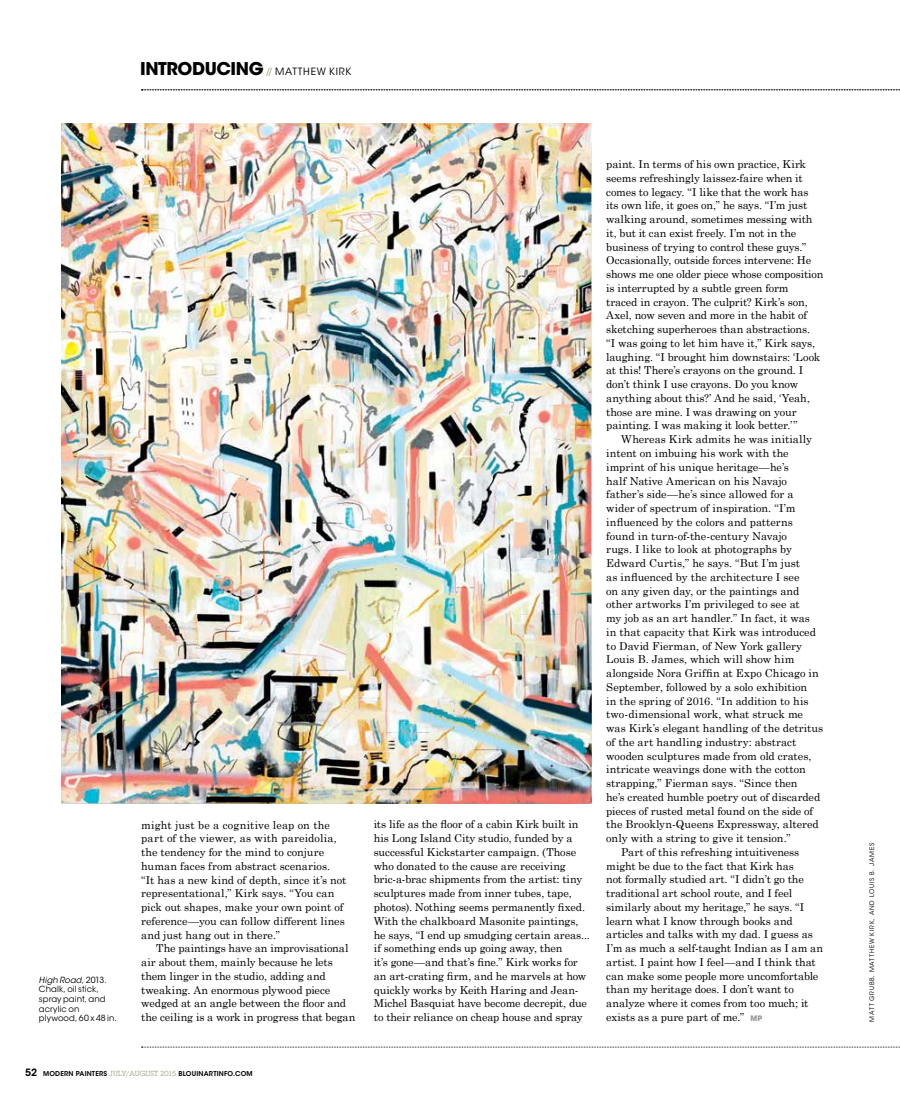
<style>
.page{position:relative;width:900px;height:1103px;background:#fff}
.page>*{position:absolute;margin:0;border:0;box-sizing:border-box;transform-origin:0 0}
.t1{font:700 17.5px "ITC Avant Garde Std";letter-spacing:-.02em;color:#000}
.t2{font:11px/13.8px "Century Schoolbook";letter-spacing:-.005em;color:#000}
.t3{font:8.5px/9.6px "ITC Avant Garde Std";letter-spacing:.01em;color:#000}
.t4{font:600 6.62px "ITC Avant Garde Std";letter-spacing:.03em;color:#000}
.t5{font:6.25px "ITC Avant Garde Std";letter-spacing:.13em;color:#000}
.s1{font-family:"Century Gothic";font-weight:400;font-size:10px;color:#9a9b7e}
.s2{font-weight:400;font-size:10px}
.s3{font-style:italic}
.s4{font-size:10px}
.s5{font-family:"Lubalin Graph Std";font-weight:400;font-size:7.25px;color:#9a9b7e}
.s6{font-family:"ITC Avant Garde Std";font-weight:700;font-size:7.5px;color:#939598}
</style>
<div class="page">
<svg style="left:142px;top:90px;width:758px;height:1px"></svg>
<svg style="left:142px;top:1046px;width:758px;height:1px"></svg>
<img style="left:61px;top:123px;width:531px;height:680px">
<h1 class="t1" style="left:140px;top:57px;width:212px">INTRODUCING <span class="s1">//</span> <span class="s2">Matthew Kirk</span></h1>
<p class="t3" style="left:39px;top:974px;width:80px"><span class="s3">High Road</span>, 2013.<br>Chalk, oil stick, spray paint, and acrylic on plywood, 60 x 48 in.</p>
<p class="t2" style="left:141px;top:817px;width:207px">might just be a cognitive leap on the part of the viewer, as with pareidolia, the tendency for the mind to conjure human faces from abstract scenarios.<br>“It has a new kind of depth, since it’s not representational,” Kirk says. “You can pick out shapes, make your own point of reference—you can follow different lines and just hang out in there.”</p>
<p class="t2" style="left:141px;top:941px;width:216px;text-indent:15px">The paintings have an improvisational air about them, mainly because he lets them linger in the studio, adding and tweaking. An enormous plywood piece wedged at an angle between the floor and the ceiling is a work in progress that began</p>
<p class="t4" style="left:25px;top:1069px;width:228px"><span class="s4">52</span> MODERN PAINTERS <span class="s5">JULY/AUGUST 2015</span> BLOUINARTINFO.COM</p>
<p class="t2" style="left:374px;top:817px;width:218px">its life as the floor of a cabin Kirk built in his Long Island City studio, funded by a successful Kickstarter campaign. (Those who donated to the cause are receiving bric-a-brac shipments from the artist: tiny sculptures made from inner tubes, tape, photos). Nothing seems permanently fixed.<br>With the chalkboard Masonite paintings, he says, “I end up smudging certain areas... if something ends up going away, then<br>it’s gone—and that’s fine.” Kirk works for an art-crating firm, and he marvels at how quickly works by Keith Haring and Jean-Michel Basquiat have become decrepit, due to their reliance on cheap house and spray</p>
<p class="t2" style="left:606px;top:157px;width:219px">paint. In terms of his own practice, Kirk seems refreshingly laissez-faire when it comes to legacy. “I like that the work has its own life, it goes on,” he says. “I’m just walking around, sometimes messing with it, but it can exist freely. I’m not in the business of trying to control these guys.” Occasionally, outside forces intervene: He shows me one older piece whose composition is interrupted by a subtle green form<br>traced in crayon. The culprit? Kirk’s son, Axel, now seven and more in the habit of sketching superheroes than abstractions.<br>“I was going to let him have it,” Kirk says, laughing. “I brought him downstairs: ‘Look at this! There’s crayons on the ground. I don’t think I use crayons. Do you know anything about this?’ And he said, ‘Yeah, those are mine. I was drawing on your painting. I was making it look better.’”</p>
<p class="t2" style="left:621px;top:432px;width:192px">Whereas Kirk admits he was initially</p>
<p class="t2" style="left:606px;top:446px;width:184px">intent on imbuing his work with the</p>
<p class="t2" style="left:606px;top:459px;width:184px">imprint of his unique heritage—he’s</p>
<p class="t2" style="left:606px;top:473px;width:182px">half Native American on his Navajo</p>
<p class="t2" style="left:606px;top:487px;width:189px">father’s side—he’s since allowed for a</p>
<p class="t2" style="left:606px;top:501px;width:191px">wider of spectrum of inspiration. “I’m</p>
<p class="t2" style="left:606px;top:514px;width:188px">influenced by the colors and patterns</p>
<p class="t2" style="left:606px;top:528px;width:182px">found in turn-of-the-century Navajo</p>
<p class="t2" style="left:606px;top:542px;width:187px">rugs. I like to look at photographs by</p>
<p class="t2" style="left:606px;top:556px;width:195px">Edward Curtis,” he says. “But I’m just</p>
<p class="t2" style="left:606px;top:569px;width:195px">as influenced by the architecture I see</p>
<p class="t2" style="left:606px;top:583px;width:195px">on any given day, or the paintings and</p>
<p class="t2" style="left:606px;top:597px;width:195px">other artworks I’m privileged to see at</p>
<p class="t2" style="left:606px;top:611px;width:205px">my job as an art handler.” In fact, it was</p>
<p class="t2" style="left:606px;top:624px;width:211px">in that capacity that Kirk was introduced</p>
<p class="t2" style="left:606px;top:638px;width:197px">to David Fierman, of New York gallery</p>
<p class="t2" style="left:606px;top:652px;width:190px">Louis B. James, which will show him</p>
<p class="t2" style="left:606px;top:666px;width:214px">alongside Nora Griffin at Expo Chicago in</p>
<p class="t2" style="left:606px;top:679px;width:202px">September, followed by a solo exhibition</p>
<p class="t2" style="left:606px;top:693px;width:204px">in the spring of 2016. “In addition to his</p>
<p class="t2" style="left:606px;top:707px;width:198px">two-dimensional work, what struck me</p>
<p class="t2" style="left:606px;top:721px;width:218px">was Kirk’s elegant handling of the detritus</p>
<p class="t2" style="left:606px;top:734px;width:192px">of the art handling industry: abstract</p>
<p class="t2" style="left:606px;top:748px;width:207px">wooden sculptures made from old crates,</p>
<p class="t2" style="left:606px;top:762px;width:201px">intricate weavings done with the cotton</p>
<p class="t2" style="left:606px;top:776px;width:193px">strapping,” Fierman says. “Since then</p>
<p class="t2" style="left:606px;top:789px;width:216px">he’s created humble poetry out of discarded</p>
<p class="t2" style="left:606px;top:803px;width:208px">pieces of rusted metal found on the side of</p>
<p class="t2" style="left:606px;top:817px;width:214px">the Brooklyn-Queens Expressway, altered</p>
<p class="t2" style="left:606px;top:831px;width:186px">only with a string to give it tension.”</p>
<p class="t2" style="left:621px;top:844px;width:179px">Part of this refreshing intuitiveness</p>
<p class="t2" style="left:606px;top:858px;width:189px">might be due to the fact that Kirk has</p>
<p class="t2" style="left:606px;top:872px;width:199px">not formally studied art. “I didn’t go the</p>
<p class="t2" style="left:606px;top:886px;width:187px">traditional art school route, and I feel</p>
<p class="t2" style="left:606px;top:899px;width:199px">similarly about my heritage,” he says. “I</p>
<p class="t2" style="left:606px;top:913px;width:188px">learn what I know through books and</p>
<p class="t2" style="left:606px;top:927px;width:208px">articles and talks with my dad. I guess as</p>
<p class="t2" style="left:606px;top:941px;width:218px">I’m as much a self-taught Indian as I am an</p>
<p class="t2" style="left:606px;top:954px;width:211px">artist. I paint how I feel—and I think that</p>
<p class="t2" style="left:606px;top:968px;width:214px">can make some people more uncomfortable</p>
<p class="t2" style="left:606px;top:982px;width:189px">than my heritage does. I don’t want to</p>
<p class="t2" style="left:606px;top:996px;width:204px">analyze where it comes from too much; it</p>
<p class="t2" style="left:606px;top:1009px;width:157px">exists as a pure part of me.” <span class="s6">MP</span></p>
<p class="t5" style="left:868px;top:1021px;width:180px;rotate:-90deg">Matt Grubb, Matthew Kirk, and Louis B. James</p>
</div>
